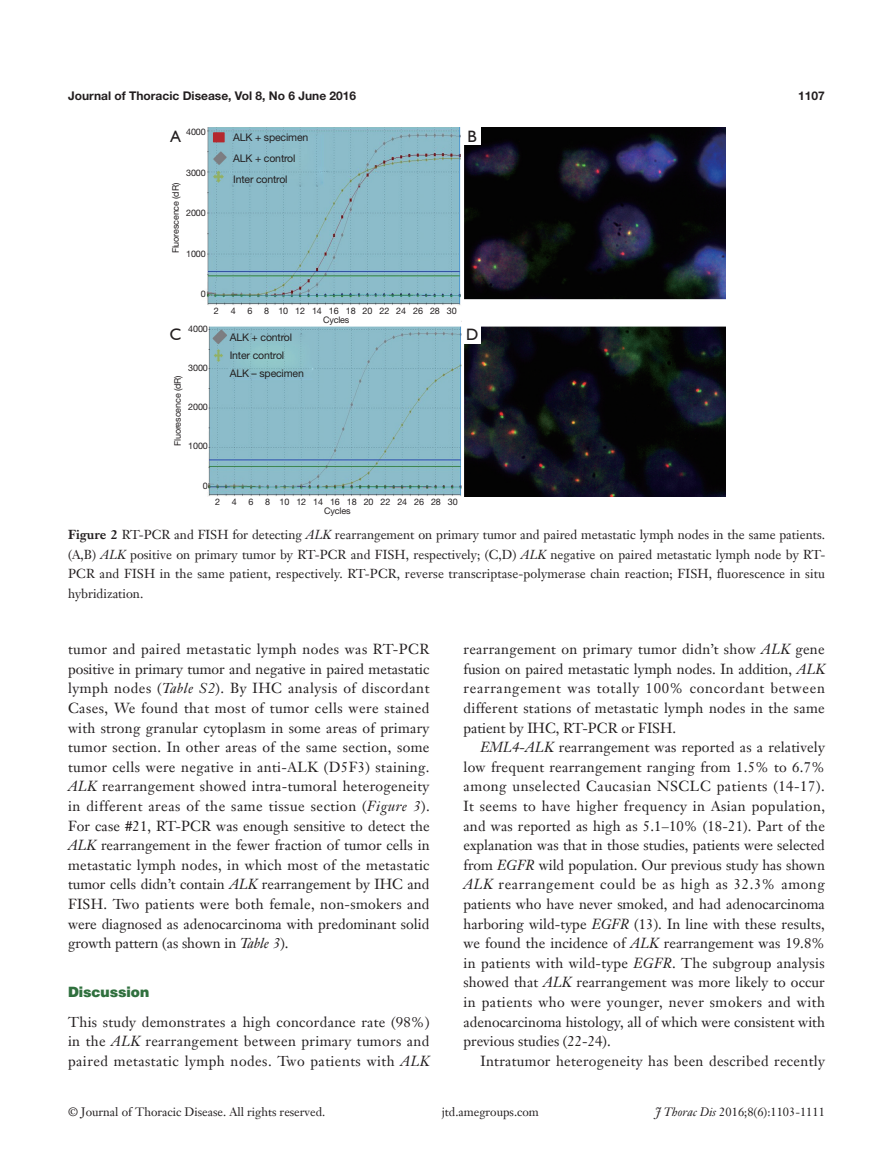
<style>
.page{position:relative;width:893px;height:1170px;background:#fff}
.page>*{position:absolute;margin:0;border:0;box-sizing:border-box;transform-origin:0 0}
.t1{font:16.5px "Humanist 521 BT";color:#231f20}
.t2{font:14.25px/19.6px "Janson Text LT";letter-spacing:.02em;color:#231f20;text-align:justify}
.t3{font:900 14.25px "Helvetica";color:#30703e}
.t4{font:12.75px/19.5px "Janson Text LT";letter-spacing:.01em;color:#231f20;text-align:justify}
.t5{font:12px "Janson Text LT";color:#231f20}
.t6{font:700 12px "Helvetica Neue LT Pro";color:#231f20}
.t7{font:10.5px/21px "Helvetica Neue LT Pro";letter-spacing:-.015em;color:#231f20}
.t8{font:9px "Helvetica Neue LT Pro";letter-spacing:-.015em;color:#231f20}
.s1{font-weight:700}
.s2{font-style:italic}
</style>
<div class="page">
<img style="left:206px;top:128px;width:520px;height:369px">
<div style="left:464px;top:128px;width:17px;height:17px;background:#fff"></div>
<div style="left:464px;top:326px;width:17px;height:17px;background:#fff"></div>
<p class="t6" style="left:68px;top:88px;width:290px">Journal of Thoracic Disease, Vol 8, No 6 June 2016</p>
<p class="t6" style="left:798px;top:88px;width:28px">1107</p>
<p class="t8" style="left:186px;top:127px;width:21px">4000</p>
<p class="t8" style="left:186px;top:167px;width:21px">3000</p>
<p class="t8" style="left:186px;top:208px;width:21px">2000</p>
<p class="t8" style="left:186px;top:248px;width:21px">1000</p>
<p class="t8" style="left:201px;top:289px;width:7px">0</p>
<p class="t8" style="left:188px;top:323px;width:21px">4000</p>
<p class="t8" style="left:188px;top:362px;width:21px">3000</p>
<p class="t8" style="left:188px;top:401px;width:21px">2000</p>
<p class="t8" style="left:188px;top:440px;width:21px">1000</p>
<p class="t8" style="left:203px;top:479px;width:7px">0</p>
<p class="t1" style="left:170px;top:126px;width:12px">A</p>
<p class="t1" style="left:468px;top:126px;width:11px">B</p>
<p class="t7" style="left:233px;top:127px;width:77px">ALK + specimen<br>ALK + control<br>Inter control</p>
<p class="t8" style="left:170px;top:253px;width:72px;rotate:-90deg">Fluorescence (dR)</p>
<p class="t8" style="left:214px;top:305px;width:7px">2</p>
<p class="t8" style="left:231px;top:305px;width:7px">4</p>
<p class="t8" style="left:247px;top:305px;width:7px">6</p>
<p class="t8" style="left:264px;top:305px;width:194px">8 10 12 14 16 18 20 22 24 26 28 30</p>
<p class="t8" style="left:323px;top:314px;width:28px">Cycles</p>
<p class="t1" style="left:170px;top:324px;width:13px">C</p>
<p class="t1" style="left:466px;top:324px;width:14px">D</p>
<p class="t7" style="left:230px;top:328px;width:76px;line-height:18px">ALK + control<br>Inter control<br>ALK – specimen</p>
<p class="t8" style="left:172px;top:446px;width:72px;rotate:-90deg">Fluorescence (dR)</p>
<p class="t8" style="left:215px;top:496px;width:7px">2</p>
<p class="t8" style="left:232px;top:496px;width:7px">4</p>
<p class="t8" style="left:248px;top:496px;width:7px">6</p>
<p class="t8" style="left:265px;top:496px;width:194px">8 10 12 14 16 18 20 22 24 26 28 30</p>
<p class="t8" style="left:324px;top:505px;width:28px">Cycles</p>
<p class="t4" style="left:68px;top:524px;width:759px"><span class="s1">Figure 2</span> RT-PCR and FISH for detecting <span class="s2">ALK</span> rearrangement on primary tumor and paired metastatic lymph nodes in the same patients. (A,B) <span class="s2">ALK</span> positive on primary tumor by RT-PCR and FISH, respectively; (C,D) <span class="s2">ALK</span> negative on paired metastatic lymph node by RT-PCR and FISH in the same patient, respectively. RT-PCR, reverse transcriptase-polymerase chain reaction; FISH, fluorescence in situ hybridization.</p>
<p class="t2" style="left:68px;top:639px;width:363px">tumor and paired metastatic lymph nodes was RT-PCR positive in primary tumor and negative in paired metastatic lymph nodes (<span class="s2">Table S2</span>). By IHC analysis of discordant Cases, We found that most of tumor cells were stained with strong granular cytoplasm in some areas of primary tumor section. In other areas of the same section, some tumor cells were negative in anti-ALK (D5F3) staining.<br><span class="s2">ALK</span> rearrangement showed intra-tumoral heterogeneity in different areas of the same tissue section (<span class="s2">Figure 3</span>).<br>For case #21, RT-PCR was enough sensitive to detect the <span class="s2">ALK</span> rearrangement in the fewer fraction of tumor cells in metastatic lymph nodes, in which most of the metastatic tumor cells didn’t contain <span class="s2">ALK</span> rearrangement by IHC and FISH. Two patients were both female, non-smokers and were diagnosed as adenocarcinoma with predominant solid growth pattern (as shown in <span class="s2">Table 3</span>).</p>
<p class="t3" style="left:68px;top:982px;width:83px">Discussion</p>
<p class="t2" style="left:68px;top:1011px;width:363px">This study demonstrates a high concordance rate (98%) in the <span class="s2">ALK</span> rearrangement between primary tumors and paired metastatic lymph nodes. Two patients with <span class="s2">ALK</span></p>
<p class="t2" style="left:463px;top:639px;width:363px">rearrangement on primary tumor didn’t show <span class="s2">ALK</span> gene fusion on paired metastatic lymph nodes. In addition, <span class="s2">ALK </span>rearrangement was totally 100% concordant between different stations of metastatic lymph nodes in the same patient by IHC, RT-PCR or FISH.</p>
<p class="t2" style="left:463px;top:737px;width:363px;text-indent:17px"><span class="s2">EML4-ALK</span> rearrangement was reported as a relatively low frequent rearrangement ranging from 1.5% to 6.7% among unselected Caucasian NSCLC patients (14-17).<br>It seems to have higher frequency in Asian population, and was reported as high as 5.1–10% (18-21). Part of the explanation was that in those studies, patients were selected from <span class="s2">EGFR</span> wild population. Our previous study has shown <span class="s2">ALK</span> rearrangement could be as high as 32.3% among patients who have never smoked, and had adenocarcinoma harboring wild-type <span class="s2">EGFR</span> (13). In line with these results, we found the incidence of <span class="s2">ALK</span> rearrangement was 19.8% in patients with wild-type <span class="s2">EGFR</span>. The subgroup analysis showed that <span class="s2">ALK</span> rearrangement was more likely to occur in patients who were younger, never smokers and with adenocarcinoma histology, all of which were consistent with previous studies (22-24).</p>
<p class="t2" style="left:480px;top:1050px;width:346px">Intratumor heterogeneity has been described recently</p>
<p class="t5" style="left:68px;top:1104px;width:259px">© Journal of Thoracic Disease. All rights reserved.</p>
<p class="t5" style="left:442px;top:1104px;width:99px">jtd.amegroups.com</p>
<p class="t5" style="left:655px;top:1104px;width:171px"><span class="s2">J Thorac Dis</span> 2016;8(6):1103-1111</p>
</div>
